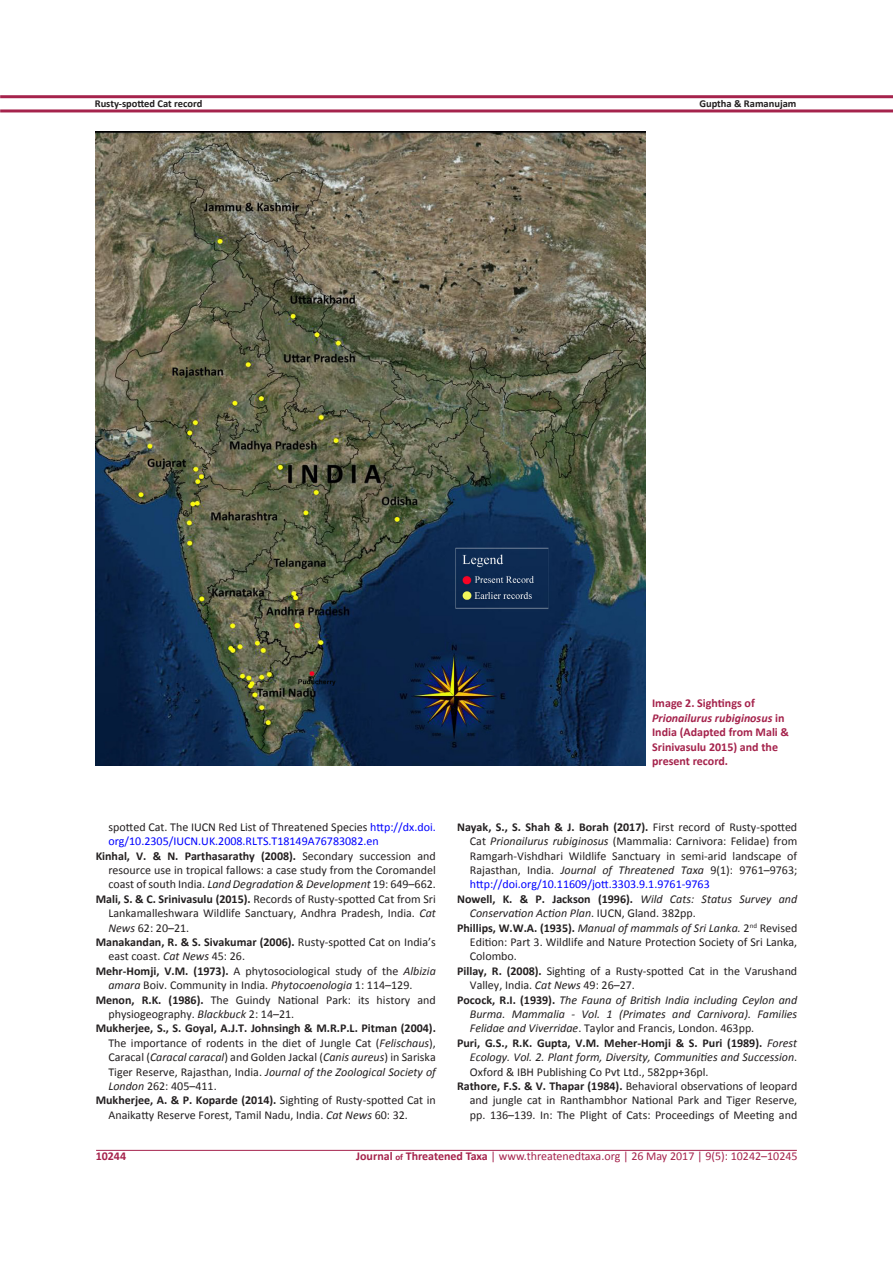
<style>
.page{position:relative;width:893px;height:1263px;background:#fff}
.page>*{position:absolute;margin:0;border:0;box-sizing:border-box;transform-origin:0 0}
.t1{font:12px/14.4px "Calibri";color:#231f20;text-align:justify}
.t2{font:italic 12px/14.4px "Calibri";color:#231f20;text-align:justify}
.Jott_notes_image_cap{font:700 12px/14.4px "Calibri";color:#a5234c}
.t3{font:12px/14.4px "Calibri";color:#00f}
.t4{font:12px "Calibri";color:#a5234c}
.t5{font:700 10.5px "Calibri";color:#231f20}
.s1{font-style:italic}
.s2{color:#231f20}
.s3{font-weight:700}
.s4{color:#00f}
.s5{font-weight:700;font-style:normal}
.s6{font-style:normal}
.s7{font-weight:700;font-size:9px}
</style>
<div class="page">
<hr style="left:96px;top:1150px;width:701px;height:1px;background:#a5234c">
<hr style="left:0;top:95px;width:893px;height:3px;background:#a5234c">
<hr style="left:0;top:109px;width:893px;height:3px;background:#a5234c">
<img style="left:95px;top:132px;width:550px;height:633px">
<p class="t5" style="left:95px;top:97px;width:109px">Rusty-spotted Cat record</p>
<p class="t5" style="left:699px;top:97px;width:99px">Guptha &amp; Ramanujam</p>
<p class="Jott_notes_image_cap" style="left:652px;top:696px;width:104px">Image 2. Sightings of</p>
<p class="Jott_notes_image_cap" style="left:652px;top:711px;width:138px"><span class="s1">Prionailurus rubiginosus</span> in<br>India (Adapted from Mali &amp;<br>Srinivasulu 2015) and the present record.</p>
<p class="t3" style="left:108px;top:820px;width:329px"><span class="s2">spotted Cat. The IUCN Red List of Threatened Species</span> http://dx.doi. org/10.2305/IUCN.UK.2008.RLTS.T18149A76783082.en</p>
<p class="t1" style="left:108px;top:848px;width:329px;text-indent:-13px"><span class="s3">Kinhal, V. &amp; N. Parthasarathy (2008).</span> Secondary succession and resource use in tropical fallows: a case study from the Coromandel coast of south India. <span class="s1">Land Degradation &amp; Development</span> 19: 649–662.</p>
<p class="t1" style="left:108px;top:892px;width:329px;text-indent:-13px"><span class="s3">Mali, S. &amp; C. Srinivasulu (2015).</span> Records of Rusty-spotted Cat from Sri Lankamalleshwara Wildlife Sanctuary, Andhra Pradesh, India. <span class="s1">Cat News</span> 62: 20–21.</p>
<p class="t1" style="left:108px;top:935px;width:329px;text-indent:-13px"><span class="s3">Manakandan, R. &amp; S. Sivakumar (2006).</span> Rusty-spotted Cat on India’s east coast. <span class="s1">Cat News</span> 45: 26.</p>
<p class="t1" style="left:108px;top:964px;width:329px;text-indent:-13px"><span class="s3">Mehr-Homji, V.M. (1973).</span> A phytosociological study of the <span class="s1">Albizia amara</span> Boiv. Community in India. <span class="s1">Phytocoenologia</span> 1: 114–129.</p>
<p class="t1" style="left:108px;top:992px;width:329px;text-indent:-13px"><span class="s3">Menon, R.K. (1986).</span> The Guindy National Park: its history and physiogeography. <span class="s1">Blackbuck</span> 2: 14–21.</p>
<p class="t1" style="left:108px;top:1021px;width:329px;text-indent:-13px"><span class="s3">Mukherjee, S., S. Goyal, A.J.T. Johnsingh &amp; M.R.P.L. Pitman (2004).<br></span>The importance of rodents in the diet of Jungle Cat (<span class="s1">Felischaus</span>), Caracal (<span class="s1">Caracal caracal</span>) and Golden Jackal (<span class="s1">Canis aureus</span>) in Sariska Tiger Reserve, Rajasthan, India. <span class="s1">Journal of the Zoological Society of London</span> 262: 405–411.</p>
<p class="t1" style="left:108px;top:1093px;width:329px;text-indent:-13px"><span class="s3">Mukherjee, A. &amp; P. Koparde (2014).</span> Sighting of Rusty-spotted Cat in<br>Anaikatty Reserve Forest, Tamil Nadu, India. <span class="s1">Cat News</span> 60: 32.</p>
<p class="t1" style="left:470px;top:820px;width:329px;text-indent:-13px"><span class="s3">Nayak, S., S. Shah &amp; J. Borah (2017).</span> First record of Rusty-spotted Cat <span class="s1">Prionailurus rubiginosus</span> (Mammalia: Carnivora: Felidae) from Ramgarh-Vishdhari Wildlife Sanctuary in semi-arid landscape of Rajasthan, India. <span class="s1">Journal of Threatened Taxa</span> 9(1): 9761–9763; <span class="s4">http://doi.org/10.11609/jott.3303.9.1.9761-9763</span></p>
<p class="t2" style="left:470px;top:891px;width:329px;text-indent:-13px"><span class="s5">Nowell, K. &amp; P. Jackson (1996).</span> Wild Cats: Status Survey and<br>Conservation Action Plan<span class="s6">. IUCN, Gland. 382pp.</span></p>
<p class="t1" style="left:470px;top:920px;width:329px;text-indent:-13px"><span class="s3">Phillips, W.W.A. (1935).</span> <span class="s1">Manual of mammals of Sri Lanka.</span> 2<sup>nd</sup> Revised Edition: Part 3. Wildlife and Nature Protection Society of Sri Lanka, Colombo.</p>
<p class="t1" style="left:470px;top:964px;width:329px;text-indent:-13px"><span class="s3">Pillay, R. (2008).</span> Sighting of a Rusty-spotted Cat in the Varushand<br>Valley, India. <span class="s1">Cat News</span> 49: 26–27.</p>
<p class="t2" style="left:470px;top:992px;width:329px;text-indent:-13px"><span class="s5">Pocock, R.I. (1939).</span> The Fauna of British India including Ceylon and Burma. Mammalia - Vol. 1 (Primates and Carnivora). Families Felidae and Viverridae<span class="s6">. Taylor and Francis, London. 463pp.</span></p>
<p class="t2" style="left:470px;top:1035px;width:329px;text-indent:-13px"><span class="s5">Puri, G.S., R.K. Gupta, V.M. Meher-Homji &amp; S. Puri (1989).</span> Forest Ecology. Vol. 2. Plant form, Diversity, Communities and Succession<span class="s6">.<br>Oxford &amp; IBH Publishing Co Pvt Ltd., 582pp+36pl.</span></p>
<p class="t1" style="left:470px;top:1079px;width:329px;text-indent:-13px"><span class="s3">Rathore, F.S. &amp; V. Thapar (1984).</span> Behavioral observations of leopard and jungle cat in Ranthambhor National Park and Tiger Reserve, pp. 136–139. In: The Plight of Cats: Proceedings of Meeting and</p>
<p class="Jott_notes_image_cap" style="left:96px;top:1148px;width:32px">10244</p>
<p class="t4" style="left:356px;top:1148px;width:443px"><span class="s3">Journal</span> <span class="s7">of</span> <span class="s3">Threatened Taxa</span> | www.threatenedtaxa.org | 26 May 2017 | 9(5): 10242–10245</p>
</div>
